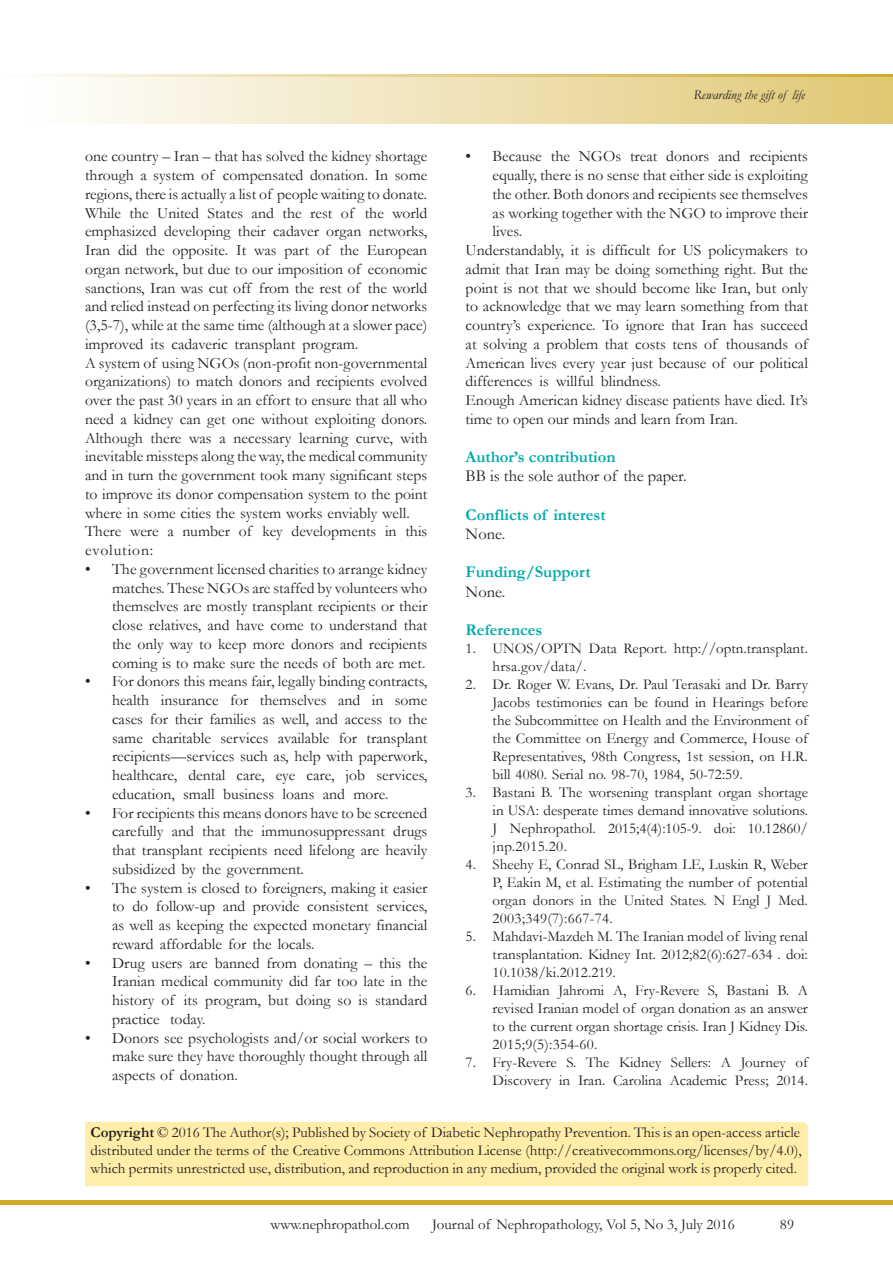
<style>
.page{position:relative;width:893px;height:1263px;background:#fff}
.page>*{position:absolute;margin:0;border:0;box-sizing:border-box;transform-origin:0 0}
.t1{font:700 16.5px "Garamond";color:#00aaad}
.t2{font:16.5px "Garamond";color:#231f20}
.t3{font:15.75px/18.8px "Garamond";color:#231f20;text-align:justify}
.t4{font:15px/18px "Garamond";color:#231f20;text-align:justify}
.t5{font:italic 13.5px "Garamond";color:#231f20}
.s1{font-weight:700}
</style>
<div class="page">
<hr style="left:0;top:1200px;width:893px;height:4px;background:#d1ab2a">
<div style="left:0;top:77px;width:893px;height:46px;background:linear-gradient(to right,#fff,#e0c773)"></div>
<svg style="left:32px;top:75px;width:861px;height:2px;background:#e5cf8b"></svg>
<div style="left:85px;top:1122px;width:723px;height:64px;background:#ffeda9"></div>
<p class="t5" style="left:693px;top:86px;width:113px">Rewarding the gift of life</p>
<p class="t3" style="left:85px;top:147px;width:344px">one country – Iran – that has solved the kidney shortage through a system of compensated donation. In some regions, there is actually a list of people waiting to donate.</p>
<p class="t3" style="left:85px;top:203px;width:344px">While the United States and the rest of the world emphasized developing their cadaver organ networks, Iran did the opposite. It was part of the European organ network, but due to our imposition of economic sanctions, Iran was cut off from the rest of the world and relied instead on perfecting its living donor networks (3,5-7), while at the same time (although at a slower pace) improved its cadaveric transplant program.</p>
<p class="t3" style="left:85px;top:353px;width:344px">A system of using NGOs (non-profit non-governmental organizations) to match donors and recipients evolved over the past 30 years in an effort to ensure that all who need a kidney can get one without exploiting donors.<br>Although there was a necessary learning curve, with inevitable missteps along the way, the medical community and in turn the government took many significant steps to improve its donor compensation system to the point where in some cities the system works enviably well.</p>
<p class="t3" style="left:85px;top:522px;width:344px">There were a number of key developments in this evolution:</p>
<p class="t3" style="left:112px;top:559px;width:317px;text-indent:-27px">• The government licensed charities to arrange kidney matches. These NGOs are staffed by volunteers who themselves are mostly transplant recipients or their close relatives, and have come to understand that the only way to keep more donors and recipients coming is to make sure the needs of both are met.</p>
<p class="t3" style="left:112px;top:672px;width:317px;text-indent:-27px">• For donors this means fair, legally binding contracts, health insurance for themselves and in some cases for their families as well, and access to the same charitable services available for transplant recipients—services such as, help with paperwork, healthcare, dental care, eye care, job services, education, small business loans and more.</p>
<p class="t3" style="left:112px;top:803px;width:317px;text-indent:-27px">• For recipients this means donors have to be screened carefully and that the immunosuppressant drugs that transplant recipients need lifelong are heavily subsidized by the government.</p>
<p class="t3" style="left:112px;top:878px;width:317px;text-indent:-27px">• The system is closed to foreigners, making it easier to do follow-up and provide consistent services, as well as keeping the expected monetary financial reward affordable for the locals.</p>
<p class="t3" style="left:112px;top:953px;width:317px;text-indent:-27px">• Drug users are banned from donating – this the Iranian medical community did far too late in the history of its program, but doing so is standard practice today.</p>
<p class="t3" style="left:112px;top:1028px;width:317px;text-indent:-27px">• Donors see psychologists and/or social workers to make sure they have thoroughly thought through all aspects of donation.</p>
<p class="t3" style="left:493px;top:147px;width:317px;text-indent:-27px">• Because the NGOs treat donors and recipients equally, there is no sense that either side is exploiting the other. Both donors and recipients see themselves as working together with the NGO to improve their lives.</p>
<p class="t3" style="left:466px;top:240px;width:344px">Understandably, it is difficult for US policymakers to admit that Iran may be doing something right. But the point is not that we should become like Iran, but only to acknowledge that we may learn something from that country’s experience. To ignore that Iran has succeed at solving a problem that costs tens of thousands of American lives every year just because of our political differences is willful blindness.</p>
<p class="t3" style="left:466px;top:390px;width:344px">Enough American kidney disease patients have died. It’s time to open our minds and learn from Iran.</p>
<p class="t1" style="left:466px;top:446px;width:151px">Author’s contribution</p>
<p class="t2" style="left:466px;top:465px;width:222px">BB is the sole author of the paper.</p>
<p class="t1" style="left:466px;top:503px;width:141px">Conflicts of interest</p>
<p class="t2" style="left:466px;top:523px;width:41px">None.</p>
<p class="t1" style="left:466px;top:561px;width:127px">Funding/Support</p>
<p class="t2" style="left:466px;top:580px;width:41px">None.</p>
<p class="t1" style="left:466px;top:619px;width:78px">References</p>
<p class="t4" style="left:493px;top:639px;width:317px;text-indent:-27px">1. UNOS/OPTN Data Report. http://optn.transplant. hrsa.gov/data/.</p>
<p class="t4" style="left:493px;top:675px;width:317px;text-indent:-27px">2. Dr. Roger W. Evans, Dr. Paul Terasaki and Dr. Barry Jacobs testimonies can be found in Hearings before the Subcommittee on Health and the Environment of the Committee on Energy and Commerce, House of Representatives, 98th Congress, 1st session, on H.R. bill 4080. Serial no. 98-70, 1984, 50-72:59.</p>
<p class="t4" style="left:493px;top:783px;width:317px;text-indent:-27px">3. Bastani B. The worsening transplant organ shortage in USA: desperate times demand innovative solutions.<br>J Nephropathol. 2015;4(4):105-9. doi: 10.12860/ jnp.2015.20.</p>
<p class="t4" style="left:493px;top:855px;width:317px;text-indent:-27px">4. Sheehy E, Conrad SL, Brigham LE, Luskin R, Weber P, Eakin M, et al. Estimating the number of potential organ donors in the United States. N Engl J Med.<br>2003;349(7):667-74.</p>
<p class="t4" style="left:493px;top:927px;width:317px;text-indent:-27px">5. Mahdavi-Mazdeh M. The Iranian model of living renal transplantation. Kidney Int. 2012;82(6):627-634 . doi:<br>10.1038/ki.2012.219.</p>
<p class="t4" style="left:493px;top:981px;width:317px;text-indent:-27px">6. Hamidian Jahromi A, Fry-Revere S, Bastani B. A revised Iranian model of organ donation as an answer to the current organ shortage crisis. Iran J Kidney Dis.<br>2015;9(5):354-60.</p>
<p class="t4" style="left:466px;top:1053px;width:344px;text-align:right">7. Fry-Revere S. The Kidney Sellers: A Journey of<br>Discovery in Iran. Carolina Academic Press; 2014.</p>
<p class="t4" style="left:91px;top:1123px;width:713px"><span class="s1">Copyright</span> © 2016 The Author(s); Published by Society of Diabetic Nephropathy Prevention. This is an open-access article distributed under the terms of the Creative Commons Attribution License (http://creativecommons.org/licenses/by/4.0), which permits unrestricted use, distribution, and reproduction in any medium, provided the original work is properly cited.</p>
<p class="t4" style="left:271px;top:1215px;width:141px">www.nephropathol.com</p>
<p class="t4" style="left:432px;top:1215px;width:304px">Journal of Nephropathology, Vol 5, No 3, July 2016</p>
<p class="t4" style="left:780px;top:1215px;width:16px">89</p>
</div>
